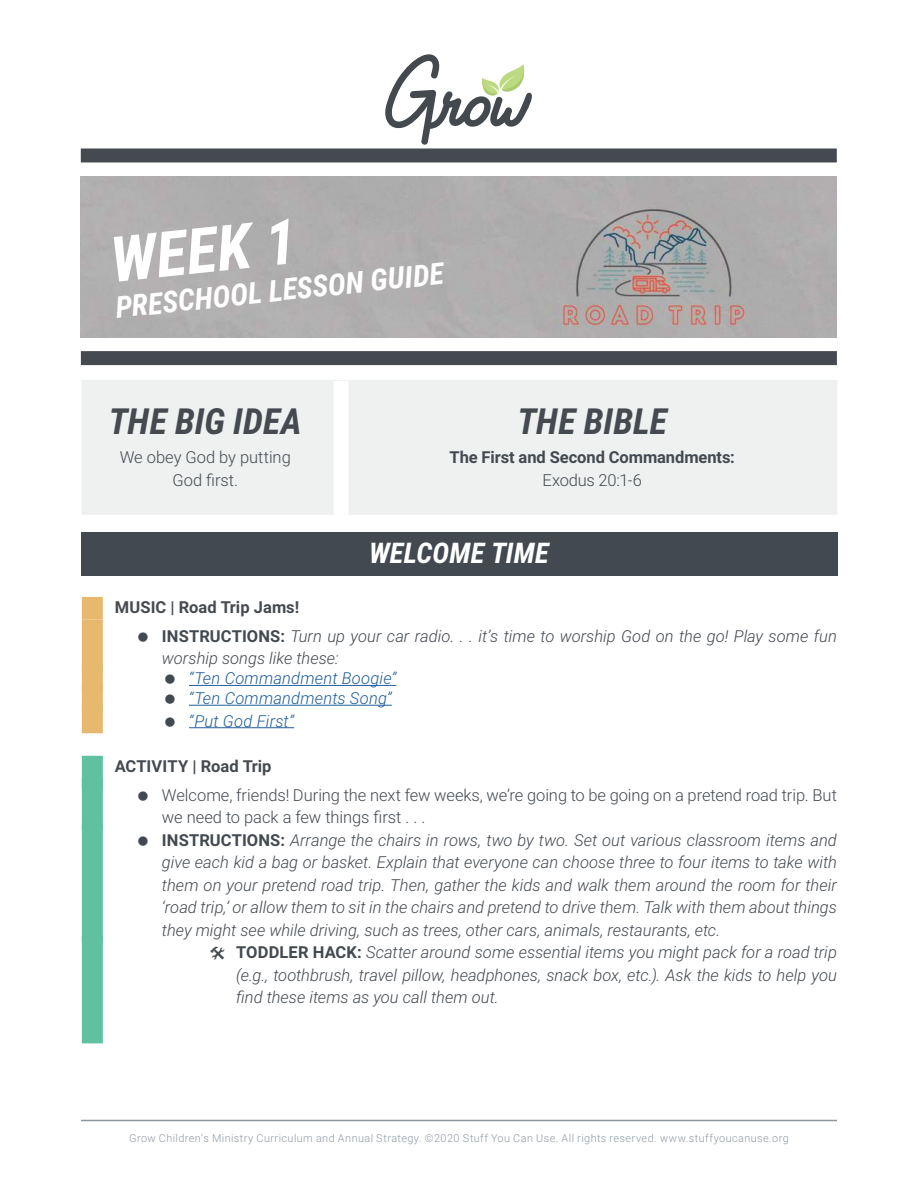
<style>
.page{position:relative;width:918px;height:1188px;background:#fff}
.page>*{position:absolute;margin:0;border:0;box-sizing:border-box;transform-origin:0 0}
.t1{font:italic 700 63px "Roboto Condensed";color:#fff}
.t2{font:italic 700 36px "Roboto Condensed";color:#454a50}
.t3{font:italic 700 30px "Roboto Condensed";color:#fff}
.t4{font:italic 700 28.5px "Roboto Condensed";letter-spacing:.005em;color:#fff}
.t5{font:italic 300 16.5px/29.2px "Roboto";color:#424950}
.t6{font:300 16.5px/22.5px "Roboto";color:#424950;text-align:center}
.t7{font:italic 300 16.5px/19.8px "Roboto";letter-spacing:.01em;color:#205d9e}
.t8{font:700 16.5px "Roboto";letter-spacing:-.005em;color:#42494f}
.t9{font:700 16.5px "Roboto";color:#454a50}
.t10{font:300 16.5px "Roboto";letter-spacing:-.015em;color:#42494f}
.t11{font:300 10.8px "Roboto";letter-spacing:.04em;color:#8e99a5}
.s1{font-weight:700;font-style:normal;color:#454a50}
.s2{font-weight:700;font-style:normal}
</style>
<div class="page">
<div style="left:81px;top:148px;width:756px;height:14px;background:#454a50"></div>
<svg style="left:385px;top:54px;width:147px;height:91px"></svg>
<img style="left:81px;top:177px;width:756px;height:161px">
<div style="left:81px;top:351px;width:756px;height:14px;background:#454a50"></div>
<hr style="left:81px;top:1120px;width:756px;height:1px;background:#8c949d">
<div style="left:81px;top:380px;width:756px;height:135px;background:#eff0f0"></div>
<div style="left:333px;top:381px;width:15px;height:134px;background:#fff"></div>
<div style="left:81px;top:532px;width:756px;height:44px;background:#424950"></div>
<div style="left:82px;top:597px;width:21px;height:22px;background:#e7b96f"></div>
<div style="left:82px;top:619px;width:21px;height:52px;background:#e7b96f"></div>
<div style="left:82px;top:664px;width:21px;height:27px;background:#e7b96f"></div>
<hr style="left:189px;top:685px;width:207px;height:1px;background:#205d9e">
<div style="left:82px;top:684px;width:21px;height:27px;background:#e7b96f"></div>
<hr style="left:189px;top:705px;width:203px;height:1px;background:#205d9e">
<div style="left:82px;top:704px;width:21px;height:29px;background:#e7b96f"></div>
<hr style="left:189px;top:727px;width:105px;height:1px;background:#205d9e">
<div style="left:82px;top:756px;width:21px;height:33px;background:#5fc19f"></div>
<div style="left:82px;top:778px;width:21px;height:52px;background:#5fc19f"></div>
<div style="left:82px;top:823px;width:21px;height:120px;background:#5fc19f"></div>
<div style="left:82px;top:936px;width:21px;height:74px;background:#5fc19f"></div>
<div style="left:82px;top:1010px;width:21px;height:33px;background:#5fc19f"></div>
<h1 class="t1" style="left:107px;top:224px;width:188px;rotate:-6deg">WEEK 1</h1>
<h3 class="t3" style="left:114px;top:290px;width:332px;rotate:-6deg">PRESCHOOL LESSON GUIDE</h3>
<h2 class="t2" style="left:109px;top:400px;width:195px">THE BIG IDEA</h2>
<p class="t6" style="left:120px;top:447px;width:172px">We obey God by putting<br>God first.</p>
<h2 class="t2" style="left:518px;top:400px;width:151px">THE BIBLE</h2>
<p class="t8" style="left:450px;top:451px;width:287px">The First and Second Commandments:</p>
<p class="t10" style="left:543px;top:473px;width:101px">Exodus 20:1-6</p>
<h3 class="t4" style="left:369px;top:537px;width:181px">WELCOME TIME</h3>
<p class="t5" style="left:162px;top:593px;width:677px;text-indent:-47px"><span class="s1">MUSIC | Road Trip Jams!<br></span><span class="s2">INSTRUCTIONS:</span> Turn up your car radio. . . it’s time to worship God on the go! Play some fun</p>
<p class="t5" style="left:162px;top:645px;width:178px">worship songs like these:</p>
<p class="t7" style="left:189px;top:670px;width:209px">“Ten Commandment Boogie” “Ten Commandments Song”</p>
<p class="t7" style="left:189px;top:712px;width:107px">“Put God First”</p>
<p class="t9" style="left:115px;top:759px;width:158px">ACTIVITY | Road Trip</p>
<p class="t6" style="left:162px;top:785px;width:677px">Welcome, friends! During the next few weeks, we’re going to be going on a pretend road trip. But</p>
<p class="t6" style="left:162px;top:806px;width:265px">we need to pack a few things first . . .</p>
<p class="t5" style="left:162px;top:826px;width:676px"><span class="s2">INSTRUCTIONS:</span> Arrange the chairs in rows, two by two. Set out various classroom items and</p>
<p class="t5" style="left:162px;top:849px;width:677px">give each kid a bag or basket. Explain that everyone can choose three to four items to take with</p>
<p class="t5" style="left:162px;top:871px;width:677px">them on your pretend road trip. Then, gather the kids and walk them around the room for their</p>
<p class="t5" style="left:162px;top:894px;width:677px">‘road trip,’ or allow them to sit in the chairs and pretend to drive them. Talk with them about things</p>
<p class="t5" style="left:162px;top:916px;width:560px">they might see while driving, such as trees, other cars, animals, restaurants, etc.</p>
<p class="t5" style="left:236px;top:937px;width:602px"><span class="s2">TODDLER HACK:</span> Scatter around some essential items you might pack for a road trip</p>
<p class="t5" style="left:236px;top:961px;width:602px">(e.g., toothbrush, travel pillow, headphones, snack box, etc.). Ask the kids to help you</p>
<p class="t5" style="left:236px;top:982px;width:264px">find these items as you call them out.</p>
<p class="t11" style="left:129px;top:1134px;width:661px">Grow Children's Ministry Curriculum and Annual Strategy. ©2020 Stuff You Can Use. All rights reserved. www.stuffyoucanuse.org</p>
</div>
